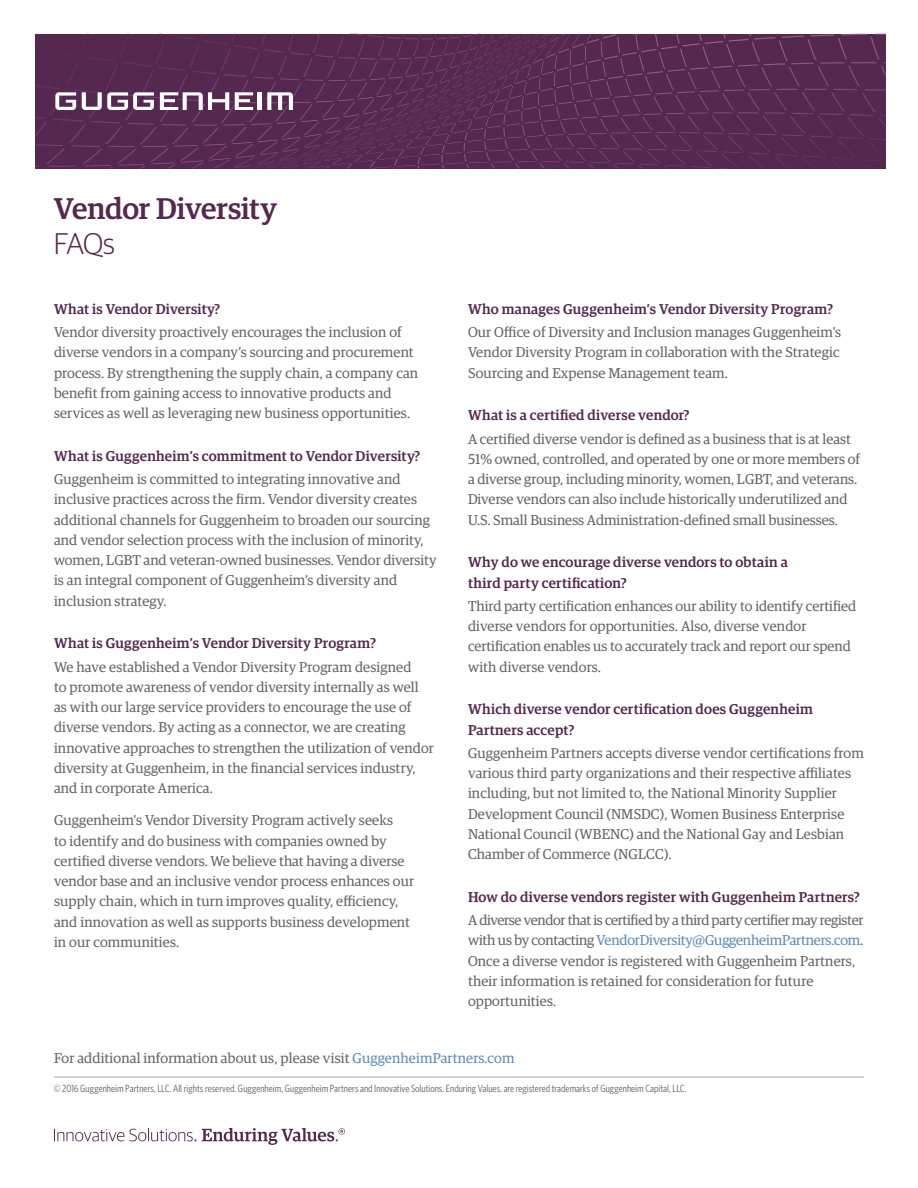
<style>
.page{position:relative;width:918px;height:1188px;background:#fff}
.page>*{position:absolute;margin:0;border:0;box-sizing:border-box;transform-origin:0 0}
.t1{font:500 30px "Guardian Egyp";letter-spacing:-.01em;color:#54284f}
.t2{font:300 30px "Guardian Sans";color:#54284f}
.t3{font:14.25px/20.2px "Guardian Egyp";letter-spacing:.01em;color:#636466}
.t4{font:500 14.25px/20.2px "Guardian Egyp";letter-spacing:.015em;color:#54284f}
.t5{font:10.5px "Whitney Condensed";letter-spacing:.005em;color:#636466}
.s1{color:#5e8ab4}
</style>
<div class="page">
<svg style="left:54px;top:1128px;width:291px;height:17px"></svg>
<div style="left:35px;top:34px;width:851px;height:135px;background:#54284f"></div>
<svg style="left:499px;top:34px;width:387px;height:17px"></svg>
<svg style="left:54px;top:92px;width:199px;height:18px"></svg>
<hr style="left:258px;top:92px;width:4px;height:18px;background:#fff">
<svg style="left:266px;top:92px;width:27px;height:18px"></svg>
<hr style="left:54px;top:1077px;width:810px;height:1px;background:#a7a9ac">
<h1 class="t1" style="left:54px;top:188px;width:225px">Vendor Diversity</h1>
<h1 class="t2" style="left:54px;top:223px;width:62px">FAQs</h1>
<p class="t4" style="left:54px;top:298px;width:168px">What is Vendor Diversity?</p>
<p class="t3" style="left:54px;top:321px;width:366px">Vendor diversity proactively encourages the inclusion of diverse vendors in a company’s sourcing and procurement process. By strengthening the supply chain, a company can benefit from gaining access to innovative products and services as well as leveraging new business opportunities.</p>
<p class="t4" style="left:54px;top:445px;width:368px">What is Guggenheim’s commitment to Vendor Diversity?</p>
<p class="t3" style="left:54px;top:468px;width:384px">Guggenheim is committed to integrating innovative and inclusive practices across the firm. Vendor diversity creates additional channels for Guggenheim to broaden our sourcing and vendor selection process with the inclusion of minority, women, LGBT and veteran-owned businesses. Vendor diversity is an integral component of Guggenheim’s diversity and inclusion strategy.</p>
<p class="t4" style="left:54px;top:632px;width:324px">What is Guggenheim’s Vendor Diversity Program?</p>
<p class="t3" style="left:54px;top:656px;width:381px">We have established a Vendor Diversity Program designed<br>to promote awareness of vendor diversity internally as well as with our large service providers to encourage the use of diverse vendors. By acting as a connector, we are creating innovative approaches to strengthen the utilization of vendor diversity at Guggenheim, in the financial services industry, and in corporate America.</p>
<p class="t3" style="left:54px;top:810px;width:362px">Guggenheim’s Vendor Diversity Program actively seeks<br>to identify and do business with companies owned by certified diverse vendors. We believe that having a diverse vendor base and an inclusive vendor process enhances our supply chain, which in turn improves quality, efficiency, and innovation as well as supports business development in our communities.</p>
<p class="t4" style="left:468px;top:298px;width:367px">Who manages Guggenheim’s Vendor Diversity Program?</p>
<p class="t3" style="left:468px;top:321px;width:375px;text-align:justify">Our Office of Diversity and Inclusion manages Guggenheim’s Vendor Diversity Program in collaboration with the Strategic Sourcing and Expense Management team.</p>
<p class="t4" style="left:468px;top:404px;width:223px">What is a certified diverse vendor?</p>
<p class="t3" style="left:468px;top:428px;width:394px">A certified diverse vendor is defined as a business that is at least 51% owned, controlled, and operated by one or more members of a diverse group, including minority, women, LGBT, and veterans.<br>Diverse vendors can also include historically underutilized and U.S. Small Business Administration-defined small businesses.</p>
<p class="t4" style="left:468px;top:551px;width:321px">Why do we encourage diverse vendors to obtain a third party certification?</p>
<p class="t3" style="left:468px;top:595px;width:390px">Third party certification enhances our ability to identify certified diverse vendors for opportunities. Also, diverse vendor certification enables us to accurately track and report our spend with diverse vendors.</p>
<p class="t4" style="left:468px;top:698px;width:347px">Which diverse vendor certification does Guggenheim<br>Partners accept?</p>
<p class="t3" style="left:468px;top:742px;width:397px">Guggenheim Partners accepts diverse vendor certifications from various third party organizations and their respective affiliates including, but not limited to, the National Minority Supplier Development Council (NMSDC), Women Business Enterprise National Council (WBENC) and the National Gay and Lesbian Chamber of Commerce (NGLCC).</p>
<p class="t4" style="left:468px;top:886px;width:393px">How do diverse vendors register with Guggenheim Partners?</p>
<p class="t3" style="left:468px;top:909px;width:397px">A diverse vendor that is certified by a third party certifier may register with us by contacting <span class="s1">VendorDiversity@GuggenheimPartners.com</span>.<br>Once a diverse vendor is registered with Guggenheim Partners, their information is retained for consideration for future opportunities.</p>
<p class="t3" style="left:54px;top:1047px;width:462px">For additional information about us, please visit <span class="s1">GuggenheimPartners.com</span></p>
<p class="t5" style="left:54px;top:1082px;width:634px">© 2016 Guggenheim Partners, LLC. All rights reserved. Guggenheim, Guggenheim Partners and Innovative Solutions. Enduring Values. are registered trademarks of Guggenheim Capital, LLC.</p>
</div>
